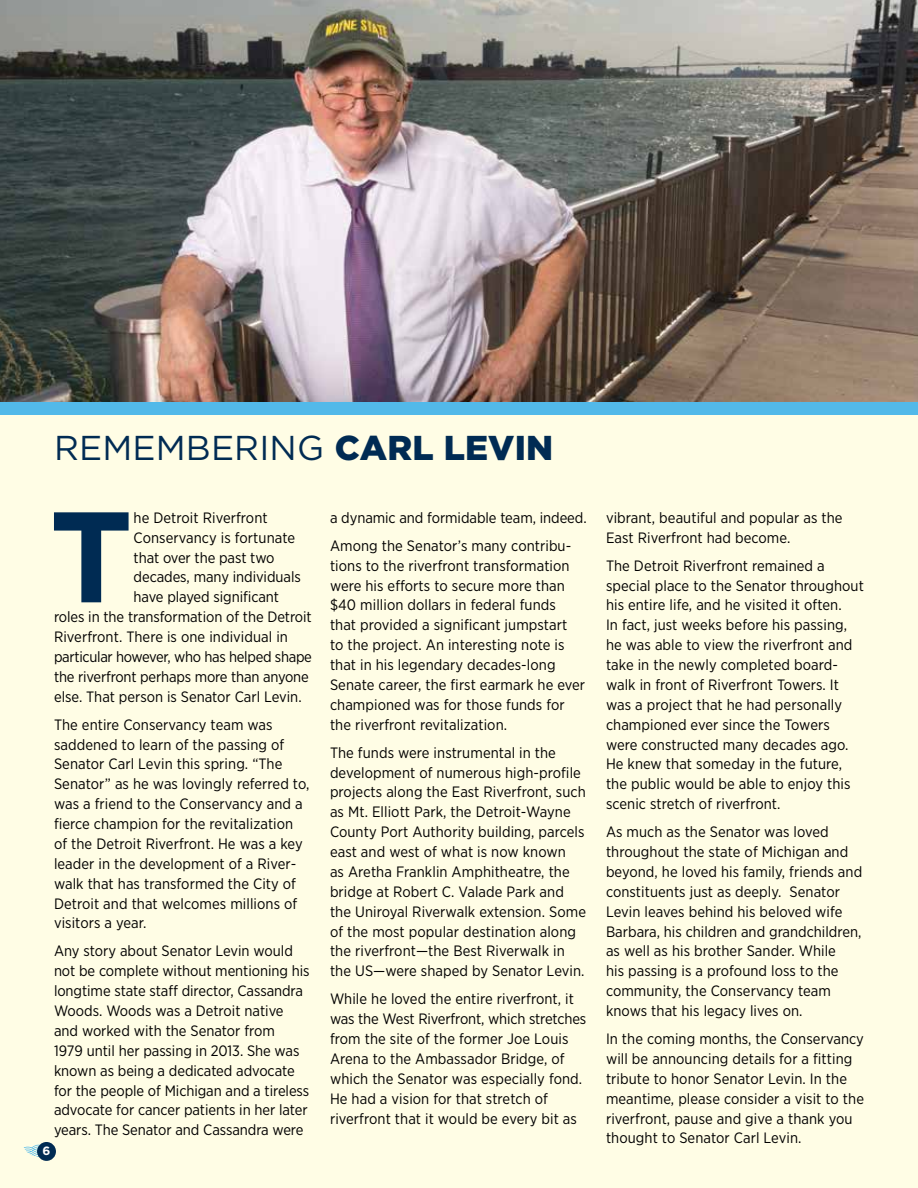
<style>
.page{position:relative;width:918px;height:1188px;background:#fff}
.page>*{position:absolute;margin:0;border:0;box-sizing:border-box;transform-origin:0 0}
.t1{font:700 128.55px "Gotham";color:#002b53}
.t2{font:34.5px "Gotham";letter-spacing:.005em;color:#002b53}
.t3{font:15px/20px "Gotham Narrow";letter-spacing:.005em;color:#000}
.t4{font:15px "Gotham Narrow";letter-spacing:-.02em;color:#000}
.t5{font:700 12px "Gotham";color:#fff}
.s1{font-weight:900}
</style>
<div class="page">
<div style="left:0;top:415px;width:918px;height:773px;background:#fffde5"></div>
<svg style="left:24px;top:1145px;width:15px;height:12px"></svg>
<div style="left:37px;top:1142px;width:19px;height:19px;background:#002b53;border-radius:50%"></div>
<div style="left:0;top:402px;width:918px;height:13px;background:#52b9e9"></div>
<img style="left:0;top:0;width:918px;height:402px">
<h2 class="t2" style="left:54px;top:426px;width:501px">REMEMBERING <span class="s1">CARL LEVIN</span></h2>
<h1 class="t1" style="left:50px;top:472px;width:85px">T</h1>
<p class="t3" style="left:134px;top:507px;width:136px">he Detroit Riverfront</p>
<p class="t3" style="left:134px;top:527px;width:163px">Conservancy is fortunate</p>
<p class="t3" style="left:134px;top:547px;width:142px">that over the past two</p>
<p class="t3" style="left:134px;top:567px;width:169px">decades, many individuals</p>
<p class="t3" style="left:134px;top:587px;width:147px">have played significant</p>
<p class="t3" style="left:54px;top:607px;width:259px">roles in the transformation of the Detroit</p>
<p class="t3" style="left:54px;top:627px;width:236px">Riverfront. There is one individual in</p>
<p class="t4" style="left:54px;top:647px;width:259px">particular however, who has helped shape</p>
<p class="t3" style="left:54px;top:666px;width:256px">the riverfront perhaps more than anyone</p>
<p class="t3" style="left:54px;top:686px;width:249px">else. That person is Senator Carl Levin.</p>
<p class="t3" style="left:54px;top:714px;width:257px">The entire Conservancy team was saddened to learn of the passing of Senator Carl Levin this spring. “The Senator” as he was lovingly referred to, was a friend to the Conservancy and a fierce champion for the revitalization of the Detroit Riverfront. He was a key leader in the development of a River&shy;walk that has transformed the City of Detroit and that welcomes millions of visitors a year.</p>
<p class="t3" style="left:54px;top:941px;width:257px">Any story about Senator Levin would not be complete without mentioning his longtime state staff director, Cassandra Woods. Woods was a Detroit native and worked with the Senator from<br>1979 until her passing in 2013. She was known as being a dedicated advocate for the people of Michigan and a tireless advocate for cancer patients in her later years. The Senator and Cassandra were</p>
<p class="t5" style="left:43px;top:1143px;width:9px">6</p>
<p class="t3" style="left:330px;top:503px;width:258px;line-height:27.9px">a dynamic and formidable team, indeed.<br>Among the Senator’s many contribu-</p>
<p class="t3" style="left:330px;top:555px;width:257px">tions to the riverfront transformation were his efforts to secure more than $40 million dollars in federal funds that provided a significant jumpstart<br>to the project. An interesting note is that in his legendary decades-long Senate career, the first earmark he ever championed was for those funds for the riverfront revitalization.</p>
<p class="t3" style="left:330px;top:742px;width:258px">The funds were instrumental in the development of numerous high-profile projects along the East Riverfront, such as Mt. Elliott Park, the Detroit-Wayne County Port Authority building, parcels east and west of what is now known<br>as Aretha Franklin Amphitheatre, the bridge at Robert C. Valade Park and the Uniroyal Riverwalk extension. Some of the most popular destination along the riverfront—the Best Riverwalk in the US—were shaped by Senator Levin.</p>
<p class="t3" style="left:330px;top:989px;width:258px">While he loved the entire riverfront, it was the West Riverfront, which stretches from the site of the former Joe Louis Arena to the Ambassador Bridge, of which the Senator was especially fond.<br>He had a vision for that stretch of riverfront that it would be every bit as</p>
<p class="t3" style="left:606px;top:507px;width:238px">vibrant, beautiful and popular as the<br>East Riverfront had become.</p>
<p class="t3" style="left:606px;top:555px;width:259px">The Detroit Riverfront remained a special place to the Senator throughout his entire life, and he visited it often.<br>In fact, just weeks before his passing, he was able to view the riverfront and take in the newly completed board&shy;walk in front of Riverfront Towers. It was a project that he had personally championed ever since the Towers were constructed many decades ago.<br>He knew that someday in the future, the public would be able to enjoy this scenic stretch of riverfront.</p>
<p class="t3" style="left:606px;top:822px;width:258px">As much as the Senator was loved throughout the state of Michigan and beyond, he loved his family, friends and constituents just as deeply. Senator Levin leaves behind his beloved wife Barbara, his children and grandchildren, as well as his brother Sander. While<br>his passing is a profound loss to the community, the Conservancy team knows that his legacy lives on.</p>
<p class="t3" style="left:606px;top:1028px;width:260px">In the coming months, the Conservancy will be announcing details for a fitting tribute to honor Senator Levin. In the meantime, please consider a visit to the riverfront, pause and give a thank you thought to Senator Carl Levin.</p>
</div>
